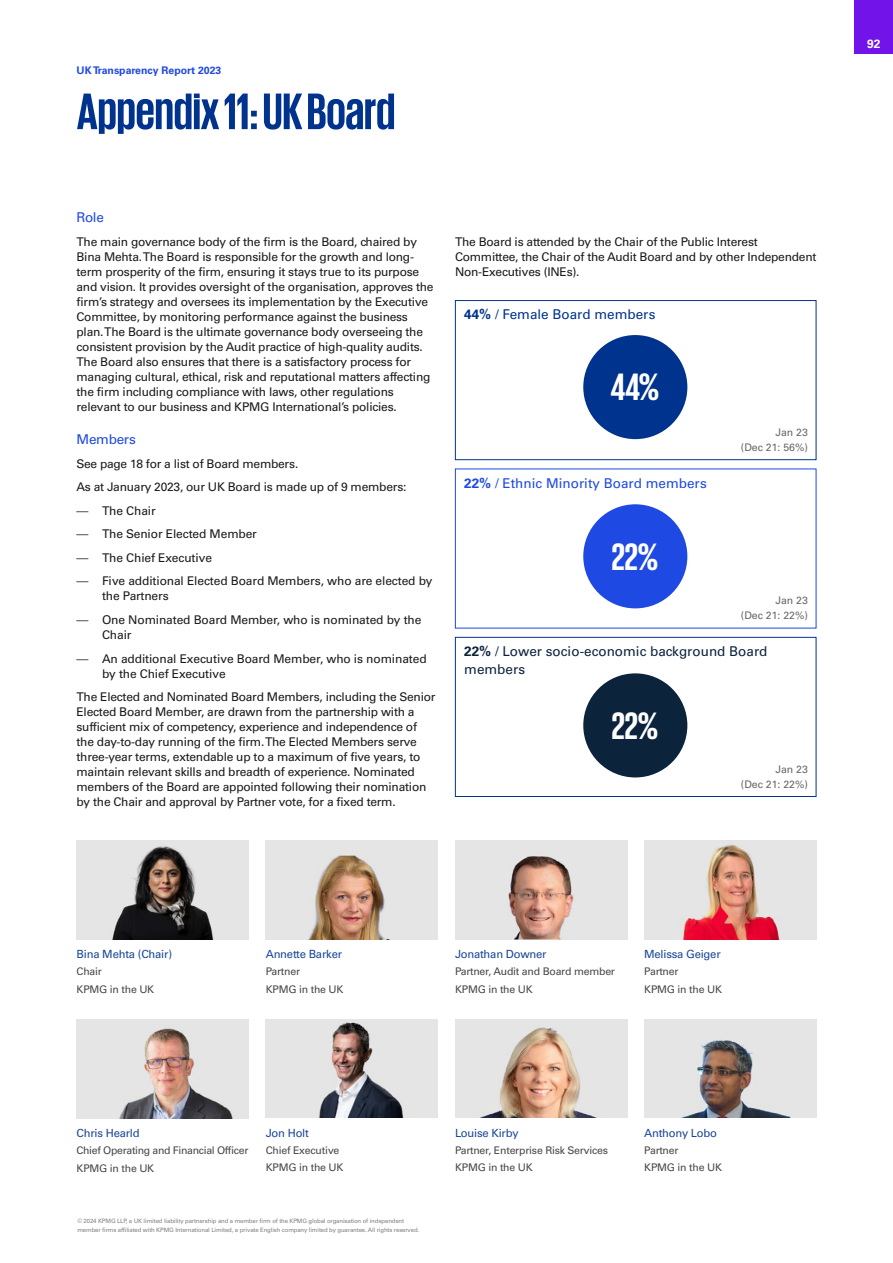
<style>
.page{position:relative;width:893px;height:1263px;background:#fff}
.page>*{position:absolute;margin:0;border:0;box-sizing:border-box;transform-origin:0 0}
.t1{font:700 52.5px "KPMG";letter-spacing:-.01em;color:#00338d}
.t2{font:700 39px "KPMG";color:#fff}
.t3{font:13.5px/18px "Univers LT Std";color:#0c233c}
.t4{font:13.5px "Univers LT Std";color:#1e49e2}
.t5{font:13.5px "Univers LT Std";color:#00338d}
.t6{font:13.5px "Univers LT Std";letter-spacing:-.02em;color:#1e49e2}
.t7{font:12px/15px "Univers LT Std";letter-spacing:-.02em;color:#1a1a1a}
.t8{font:700 12px "Univers LT Std";color:#fff}
.t9{font:11.25px "Univers LT Std";letter-spacing:-.02em;color:#1a4798}
.t10{font:10.5px/17.2px "Univers LT Std";letter-spacing:-.02em;color:#474747}
.t11{font:10.5px/15px "Univers LT Std";color:#666;text-align:right}
.t12{font:700 10.5px "Univers LT Std";color:#1e49e2}
.t13{font:6px/9px "Univers LT Std";letter-spacing:-.02em;color:#808080}
.s1{font-weight:300}
.s2{font-weight:700}
</style>
<div class="page">
<img style="left:77px;top:840px;width:172px;height:99px">
<img style="left:266px;top:840px;width:172px;height:99px">
<img style="left:455px;top:840px;width:172px;height:99px">
<img style="left:644px;top:840px;width:172px;height:99px">
<img style="left:77px;top:1019px;width:172px;height:99px">
<img style="left:266px;top:1019px;width:172px;height:99px">
<img style="left:455px;top:1019px;width:172px;height:99px">
<img style="left:644px;top:1019px;width:172px;height:99px">
<div style="left:455px;top:300px;width:361px;height:160px;border:1px solid #00338d"></div>
<div style="left:583px;top:335px;width:104px;height:104px;background:#00338d;border-radius:50%"></div>
<div style="left:583px;top:504px;width:104px;height:104px;background:#1e49e2;border-radius:50%"></div>
<div style="left:455px;top:637px;width:361px;height:160px;border:1px solid #00338d"></div>
<div style="left:583px;top:673px;width:104px;height:104px;background:#0c233c;border-radius:50%"></div>
<div style="left:855px;top:0;width:38px;height:54px;background:#7213ea"></div>
<p class="t12" style="left:77px;top:65px;width:146px">UK Transparency Report 2023</p>
<h1 class="t1" style="left:77px;top:85px;width:320px">Appendix 11: UK Board</h1>
<p class="t4" style="left:77px;top:210px;width:29px">Role</p>
<p class="t7" style="left:77px;top:234px;width:359px">The main governance body of the firm is the Board, chaired by Bina Mehta. The Board is responsible for the growth and long&shy;term prosperity of the firm, ensuring it stays true to its purpose and vision. It provides oversight of the organisation, approves the firm’s strategy and oversees its implementation by the Executive Committee, by monitoring performance against the business plan. The Board is the ultimate governance body overseeing the consistent provision by the Audit practice of high-quality audits.<br>The Board also ensures that there is a satisfactory process for managing cultural, ethical, risk and reputational matters affecting the firm including compliance with laws, other regulations relevant to our business and KPMG International’s policies.</p>
<p class="t6" style="left:77px;top:432px;width:61px">Members</p>
<p class="t7" style="left:77px;top:452px;width:331px;line-height:23.5px">See page 18 for a list of Board members.<br>As at January 2023, our UK Board is made up of 9 members:</p>
<p class="t7" style="left:77px;top:503px;width:81px"><span class="s1">—</span> The Chair</p>
<p class="t7" style="left:77px;top:527px;width:182px"><span class="s1">—</span> The Senior Elected Member</p>
<p class="t7" style="left:77px;top:550px;width:137px"><span class="s1">—</span> The Chief Executive</p>
<p class="t7" style="left:102px;top:574px;width:332px;text-indent:-26px"><span class="s1">—</span> Five additional Elected Board Members, who are elected by the Partners</p>
<p class="t7" style="left:102px;top:612px;width:321px;text-indent:-26px"><span class="s1">—</span> One Nominated Board Member, who is nominated by the<br>Chair</p>
<p class="t7" style="left:102px;top:651px;width:326px;text-indent:-26px"><span class="s1">—</span> An additional Executive Board Member, who is nominated by the Chief Executive</p>
<p class="t7" style="left:77px;top:689px;width:360px">The Elected and Nominated Board Members, including the Senior Elected Board Member, are drawn from the partnership with a sufficient mix of competency, experience and independence of the day-to-day running of the firm. The Elected Members serve three-year terms, extendable up to a maximum of five years, to maintain relevant skills and breadth of experience. Nominated members of the Board are appointed following their nomination by the Chair and approval by Partner vote, for a fixed term.</p>
<p class="t7" style="left:455px;top:234px;width:363px">The Board is attended by the Chair of the Public Interest<br>Committee, the Chair of the Audit Board and by other Independent<br>Non-Executives (INEs).</p>
<p class="t5" style="left:464px;top:306px;width:193px"><span class="s2">44%</span> / Female Board members</p>
<h2 class="t2" style="left:611px;top:367px;width:50px">44%</h2>
<p class="t4" style="left:464px;top:475px;width:244px"><span class="s2">22%</span> / Ethnic Minority Board members</p>
<h2 class="t2" style="left:612px;top:537px;width:48px">22%</h2>
<p class="t11" style="left:741px;top:425px;width:69px">Jan 23<br>(Dec 21: 56%)</p>
<p class="t11" style="left:741px;top:593px;width:69px">Jan 23<br>(Dec 21: 22%)</p>
<p class="t3" style="left:464px;top:642px;width:305px"><span class="s2">22%</span> / Lower socio-economic background Board members</p>
<h2 class="t2" style="left:612px;top:706px;width:48px">22%</h2>
<p class="t11" style="left:741px;top:762px;width:69px">Jan 23<br>(Dec 21: 22%)</p>
<p class="t8" style="left:867px;top:36px;width:15px">92</p>
<p class="t9" style="left:77px;top:947px;width:97px">Bina Mehta (Chair)</p>
<p class="t10" style="left:77px;top:963px;width:79px">Chair<br>KPMG in the UK</p>
<p class="t9" style="left:266px;top:947px;width:78px">Annette Barker</p>
<p class="t10" style="left:266px;top:963px;width:79px">Partner<br>KPMG in the UK</p>
<p class="t9" style="left:455px;top:947px;width:93px">Jonathan Downer</p>
<p class="t10" style="left:455px;top:963px;width:162px">Partner, Audit and Board member<br>KPMG in the UK</p>
<p class="t9" style="left:644px;top:947px;width:78px">Melissa Geiger</p>
<p class="t10" style="left:644px;top:963px;width:79px">Partner<br>KPMG in the UK</p>
<p class="t9" style="left:77px;top:1126px;width:65px">Chris Hearld</p>
<p class="t10" style="left:77px;top:1142px;width:173px">Chief Operating and Financial Officer<br>KPMG in the UK</p>
<p class="t9" style="left:266px;top:1126px;width:45px">Jon Holt</p>
<p class="t10" style="left:266px;top:1142px;width:79px">Chief Executive<br>KPMG in the UK</p>
<p class="t13" style="left:77px;top:1217px;width:343px">© 2024 KPMG LLP, a UK limited liability partnership and a member firm of the KPMG global organisation of independent member firms affiliated with KPMG International Limited, a private English company limited by guarantee. All rights reserved.</p>
<p class="t9" style="left:455px;top:1126px;width:65px">Louise Kirby</p>
<p class="t10" style="left:455px;top:1142px;width:154px">Partner, Enterprise Risk Services<br>KPMG in the UK</p>
<p class="t9" style="left:644px;top:1126px;width:74px">Anthony Lobo</p>
<p class="t10" style="left:644px;top:1142px;width:79px">Partner<br>KPMG in the UK</p>
</div>
